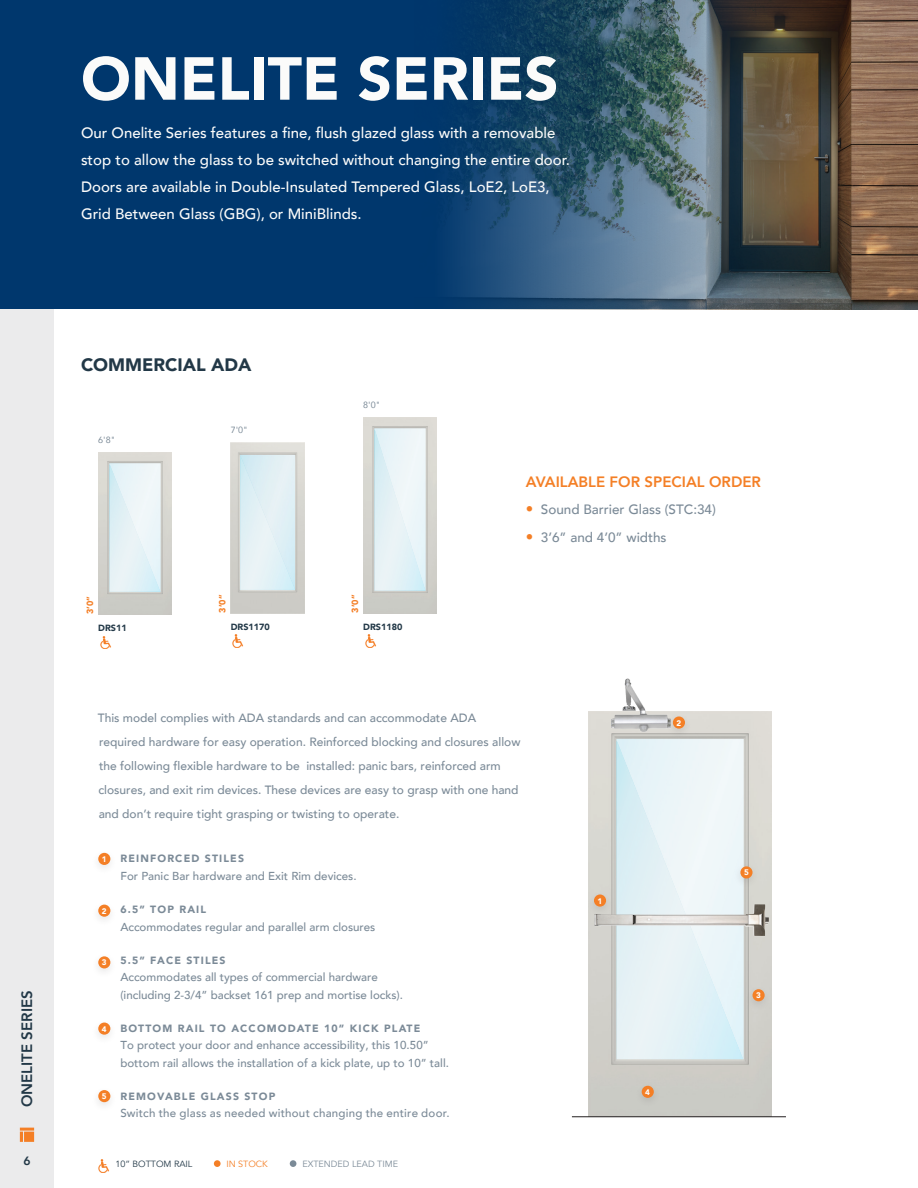
<style>
.page{position:relative;width:918px;height:1188px;background:#fff}
.page>*{position:absolute;margin:0;border:0;box-sizing:border-box;transform-origin:0 0}
.t1{font:900 60px "Avenir";color:#fbfbfa}
.t2{font:900 18px "Avenir";color:#223847}
.t3{font:500 15px/27px "Avenir";color:#fbfbfa}
.t4{font:800 15px "Avenir";color:#f47f26}
.t5{font:800 15px "Avenir";color:#223847}
.t6{font:500 13.5px "Avenir";color:#7b8a97}
.t7{font:500 12px/24px "Avenir";color:#7b8a97}
.t8{font:800 12px "Avenir";color:#223847}
.t9{font:500 11.55px/17.5px "Avenir";color:#7b8a97}
.t10{font:500 11.55px "Avenir";letter-spacing:.02em;color:#7b8a97}
.t11{font:900 10.5px "Avenir";letter-spacing:.11em;color:#7b8a97}
.t12{font:900 9px "Avenir";color:#223847}
.t13{font:9px "Avenir";color:#7b8a97}
.t14{font:9px "Avenir";color:#223847}
.t15{font:900 9px "Avenir";color:#f47f26}
.t16{font:9px "Avenir";color:#7b8a97}
.t17{font:9px "Avenir";color:#f47f26}
.t18{font:900 8.1px "Avenir";color:#fff}
.s1{font-size:15px;color:#f47f26}
</style>
<div class="page">
<div style="left:0;top:0;width:54px;height:1188px;background:#ebebec"></div>
<svg style="left:20px;top:1128px;width:14px;height:14px"></svg>
<div style="left:0;top:0;width:918px;height:309px;background:#00376d"></div>
<img style="left:453px;top:0;width:465px;height:309px">
<img style="left:98px;top:453px;width:73px;height:162px">
<img style="left:100px;top:636px;width:11px;height:13px">
<img style="left:363px;top:418px;width:74px;height:195px">
<img style="left:365px;top:635px;width:11px;height:13px">
<img style="left:231px;top:442px;width:73px;height:172px">
<img style="left:232px;top:635px;width:11px;height:13px">
<div style="left:290px;top:1160px;width:6px;height:7px;background:#7b8a97;border-radius:50%"></div>
<div style="left:214px;top:1160px;width:7px;height:7px;background:#f47f26;border-radius:50%"></div>
<img style="left:98px;top:1160px;width:11px;height:13px">
<div style="left:98px;top:853px;width:12px;height:12px;background:#f47f26;border-radius:50%"></div>
<div style="left:98px;top:905px;width:12px;height:12px;background:#f47f26;border-radius:50%"></div>
<div style="left:98px;top:956px;width:12px;height:12px;background:#f47f26;border-radius:50%"></div>
<div style="left:98px;top:1023px;width:12px;height:12px;background:#f47f26;border-radius:50%"></div>
<div style="left:98px;top:1090px;width:12px;height:12px;background:#f47f26;border-radius:50%"></div>
<img style="left:589px;top:711px;width:182px;height:405px">
<img style="left:594px;top:904px;width:175px;height:32px">
<img style="left:611px;top:678px;width:60px;height:55px">
<hr style="left:572px;top:1116px;width:214px;height:1px;background:#231f20">
<div style="left:586px;top:890px;width:28px;height:28px;background:#231f20;opacity:.11"></div>
<div style="left:594px;top:894px;width:12px;height:13px;background:#f47f26;border-radius:50%"></div>
<div style="left:665px;top:712px;width:27px;height:28px;background:#231f20;opacity:.11"></div>
<div style="left:673px;top:716px;width:12px;height:13px;background:#f47f26;border-radius:50%"></div>
<div style="left:634px;top:1081px;width:27px;height:28px;background:#c9cac4"></div>
<div style="left:642px;top:1086px;width:12px;height:12px;background:#f47f26;border-radius:50%"></div>
<div style="left:745px;top:984px;width:27px;height:29px;background:#231f20;opacity:.11"></div>
<div style="left:753px;top:989px;width:12px;height:12px;background:#f47f26;border-radius:50%"></div>
<div style="left:732px;top:862px;width:28px;height:28px;background:#231f20;opacity:.11"></div>
<div style="left:740px;top:866px;width:13px;height:12px;background:#f47f26;border-radius:50%"></div>
<h1 class="t1" style="left:81px;top:27px;width:479px">ONELITE SERIES</h1>
<p class="t3" style="left:81px;top:118px;width:491px">Our Onelite Series features a fine, flush glazed glass with a removable stop to allow the glass to be switched without changing the entire door.<br>Doors are available in Double-Insulated Tempered Glass, LoE2, LoE3, Grid Between Glass (GBG), or MiniBlinds.</p>
<p class="t5" style="left:15px;top:1107px;width:118px;rotate:-90deg">ONELITE SERIES</p>
<p class="t8" style="left:23px;top:1152px;width:9px">6</p>
<h2 class="t2" style="left:81px;top:350px;width:172px">COMMERCIAL ADA</h2>
<p class="t16" style="left:98px;top:433px;width:19px">6'8"</p>
<p class="t15" style="left:82px;top:614px;width:20px;rotate:-90deg">3’0”</p>
<p class="t12" style="left:98px;top:620px;width:30px">DRS11</p>
<p class="t16" style="left:231px;top:422px;width:19px">7'0"</p>
<p class="t15" style="left:215px;top:613px;width:20px;rotate:-90deg">3’0”</p>
<p class="t12" style="left:231px;top:619px;width:41px">DRS1170</p>
<p class="t16" style="left:363px;top:397px;width:19px">8'0"</p>
<p class="t15" style="left:347px;top:613px;width:20px;rotate:-90deg">3’0”</p>
<p class="t12" style="left:363px;top:619px;width:41px">DRS1180</p>
<p class="t4" style="left:526px;top:470px;width:237px">AVAILABLE FOR SPECIAL ORDER</p>
<p class="t6" style="left:526px;top:498px;width:192px"><span class="s1">•</span> Sound Barrier Glass (STC:34)</p>
<p class="t6" style="left:526px;top:526px;width:142px"><span class="s1">•</span> 3’6” and 4’0” widths</p>
<p class="t7" style="left:98px;top:705px;width:424px">This model complies with ADA standards and can accommodate ADA required hardware for easy operation. Reinforced blocking and closures allow the following flexible hardware to be installed: panic bars, reinforced arm closures, and exit rim devices. These devices are easy to grasp with one hand and don’t require tight grasping or twisting to operate.</p>
<p class="t18" style="left:102px;top:852px;width:6px">1</p>
<p class="t18" style="left:102px;top:904px;width:6px">2</p>
<p class="t18" style="left:102px;top:956px;width:6px">3</p>
<p class="t18" style="left:102px;top:1022px;width:6px">4</p>
<p class="t18" style="left:102px;top:1089px;width:6px">5</p>
<p class="t11" style="left:120px;top:850px;width:125px">REINFORCED STILES</p>
<p class="t9" style="left:120px;top:867px;width:238px">For Panic Bar hardware and Exit Rim devices.</p>
<p class="t11" style="left:120px;top:900px;width:87px">6.5” TOP RAIL</p>
<p class="t9" style="left:120px;top:917px;width:257px">Accommodates regular and parallel arm closures</p>
<p class="t11" style="left:120px;top:951px;width:107px">5.5” FACE STILES</p>
<p class="t9" style="left:120px;top:968px;width:284px">Accommodates all types of commercial hardware (including 2-3/4” backset 161 prep and mortise locks).</p>
<p class="t11" style="left:120px;top:1019px;width:302px">BOTTOM RAIL TO ACCOMODATE 10” KICK PLATE</p>
<p class="t9" style="left:120px;top:1036px;width:330px">To protect your door and enhance accessibility, this 10.50” bottom rail allows the installation of a kick plate, up to 10” tall.</p>
<p class="t11" style="left:120px;top:1087px;width:156px">REMOVABLE GLASS STOP</p>
<p class="t10" style="left:120px;top:1103px;width:331px">Switch the glass as needed without changing the entire door.</p>
<p class="t14" style="left:115px;top:1158px;width:79px">10” BOTTOM RAIL</p>
<p class="t17" style="left:226px;top:1158px;width:43px">IN STOCK</p>
<p class="t13" style="left:302px;top:1158px;width:97px">EXTENDED LEAD TIME</p>
<p class="t18" style="left:598px;top:894px;width:6px">1</p>
<p class="t18" style="left:676px;top:716px;width:6px">2</p>
<p class="t18" style="left:645px;top:1085px;width:6px">4</p>
<p class="t18" style="left:744px;top:866px;width:6px">5</p>
<p class="t18" style="left:756px;top:988px;width:6px">3</p>
</div>
